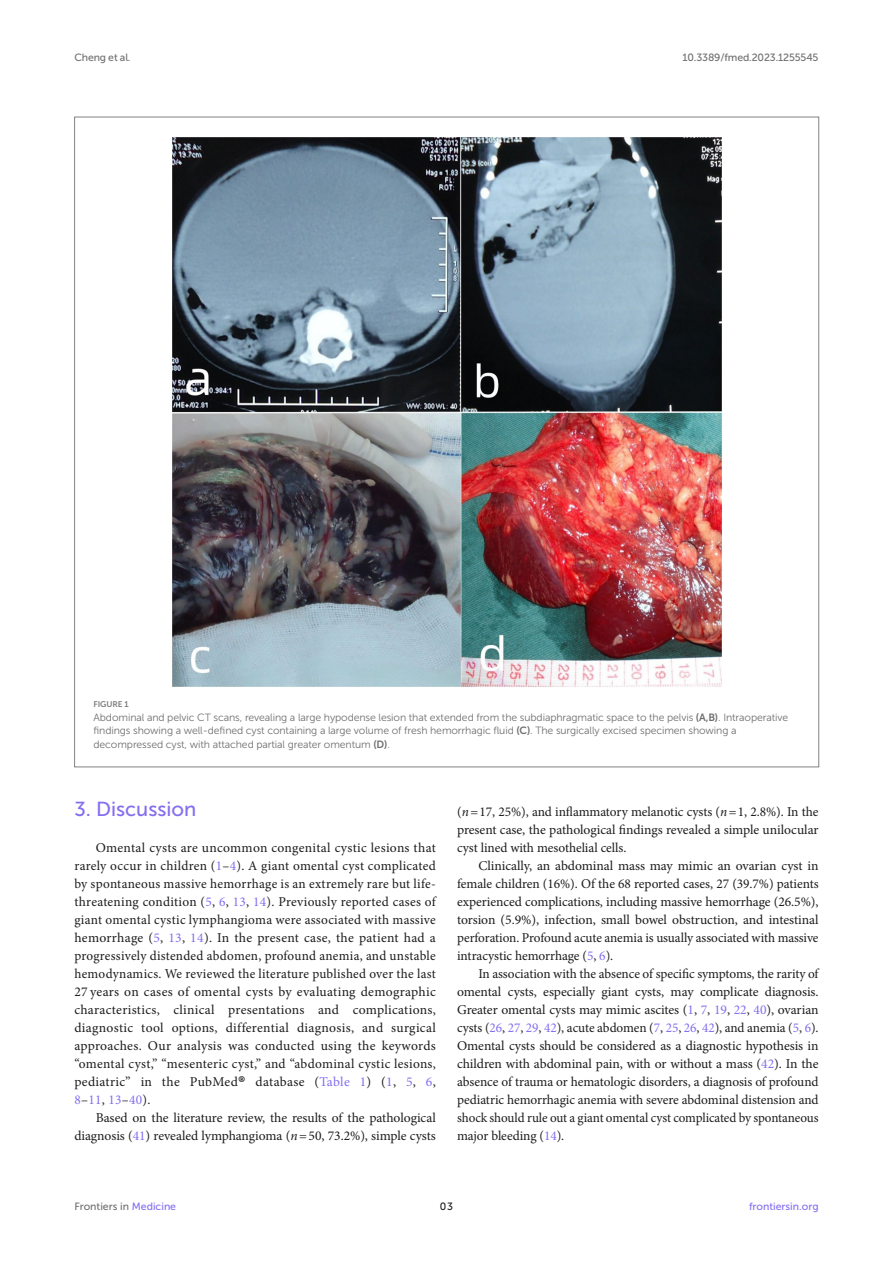
<style>
.page{position:relative;width:893px;height:1263px;background:#fff}
.page>*{position:absolute;margin:0;border:0;box-sizing:border-box;transform-origin:0 0}
.HEAD_1{font:20.25px "Museo Sans 500";color:#856df0}
.TEXT{font:13.5px/18px "Minion Pro";letter-spacing:-.005em;color:#1b1c1b;text-align:justify}
.TEXT_FLUSH{font:13.5px/18px "Minion Pro";letter-spacing:.02em;color:#1b1c1b;text-align:justify}
.FIG_LEG{font:10.5px/13.5px "Museo Sans 300";letter-spacing:-.01em;color:#706f70}
.t1{font:10.5px "Museo Sans 500";letter-spacing:-.015em;color:#706f70}
.t2{font:10.5px "Museo Sans 500";color:#856df0}
.t3{font:10.5px "Museo Sans 500";color:#1b1c1b}
.FIG_HD{font:8.25px "Museo Sans 700";letter-spacing:-.01em;color:#7e7f7f}
.s1{font-family:"Museo Sans 700"}
.s2{color:#856df0}
.s3{font-size:22.5px;color:#000}
.s4{font-style:italic}
</style>
<div class="page">
<img style="left:172px;top:137px;width:550px;height:550px">
<p class="t1" style="left:74px;top:51px;width:58px">Cheng et al.</p>
<p class="t1" style="left:683px;top:51px;width:137px">10.3389/fmed.2023.1255545</p>
<p class="FIG_HD" style="left:94px;top:700px;width:37px">FIGURE 1</p>
<p class="FIG_LEG" style="left:94px;top:711px;width:696px">Abdominal and pelvic CT scans, revealing a large hypodense lesion that extended from the subdiaphragmatic space to the pelvis <span class="s1">(A,B)</span>. Intraoperative findings showing a well-defined cyst containing a large volume of fresh hemorrhagic fluid <span class="s1">(C)</span>. The surgically excised specimen showing a decompressed cyst, with attached partial greater omentum <span class="s1">(D)</span>.</p>
<p class="HEAD_1" style="left:74px;top:798px;width:123px">3. Discussion</p>
<p class="TEXT_FLUSH" style="left:74px;top:839px;width:363px;text-indent:21px">Omental cysts are uncommon congenital cystic lesions that rarely occur in children (<span class="s2">1</span>–<span class="s2">4</span>). A giant omental cyst complicated by spontaneous massive hemorrhage is an extremely rare but life&shy;threatening condition (<span class="s2">5</span>, <span class="s2">6</span>, <span class="s2">13</span>, <span class="s2">14</span>). Previously reported cases of giant omental cystic lymphangioma were associated with massive hemorrhage (<span class="s2">5</span>, <span class="s2">13</span>, <span class="s2">14</span>). In the present case, the patient had a progressively distended abdomen, profound anemia, and unstable hemodynamics. We reviewed the literature published over the last 27 years on cases of omental cysts by evaluating demographic characteristics, clinical presentations and complications, diagnostic tool options, differential diagnosis, and surgical approaches. Our analysis was conducted using the keywords “omental cyst,” “mesenteric cyst,” and “abdominal cystic lesions, pediatric” in the PubMed<span class="s3">®</span> database (<span class="s2">Table 1</span>) (<span class="s2">1</span>, <span class="s2">5</span>, <span class="s2">6</span>, <span class="s2">8</span>–<span class="s2">11</span>, <span class="s2">13</span>–<span class="s2">40</span>).</p>
<p class="TEXT" style="left:74px;top:1109px;width:363px;text-align:right">Based on the literature review, the results of the pathological diagnosis (<span class="s2">41</span>) revealed lymphangioma (<span class="s4">n</span>=50, 73.2%), simple cysts</p>
<p class="TEXT" style="left:457px;top:803px;width:363px">(<span class="s4">n</span>=17, 25%), and inflammatory melanotic cysts (<span class="s4">n</span>=1, 2.8%). In the present case, the pathological findings revealed a simple unilocular cyst lined with mesothelial cells.</p>
<p class="TEXT" style="left:457px;top:857px;width:363px;text-indent:21px">Clinically, an abdominal mass may mimic an ovarian cyst in female children (16%). Of the 68 reported cases, 27 (39.7%) patients experienced complications, including massive hemorrhage (26.5%), torsion (5.9%), infection, small bowel obstruction, and intestinal perforation. Profound acute anemia is usually associated with massive intracystic hemorrhage (<span class="s2">5</span>, <span class="s2">6</span>).</p>
<p class="TEXT" style="left:457px;top:965px;width:363px;text-indent:21px">In association with the absence of specific symptoms, the rarity of omental cysts, especially giant cysts, may complicate diagnosis.<br>Greater omental cysts may mimic ascites (<span class="s2">1</span>, <span class="s2">7</span>, <span class="s2">19</span>, <span class="s2">22</span>, <span class="s2">40</span>), ovarian cysts (<span class="s2">26</span>, <span class="s2">27</span>, <span class="s2">29</span>, <span class="s2">42</span>), acute abdomen (<span class="s2">7</span>, <span class="s2">25</span>, <span class="s2">26</span>, <span class="s2">42</span>), and anemia (<span class="s2">5</span>, <span class="s2">6</span>).<br>Omental cysts should be considered as a diagnostic hypothesis in children with abdominal pain, with or without a mass (<span class="s2">42</span>). In the absence of trauma or hematologic disorders, a diagnosis of profound pediatric hemorrhagic anemia with severe abdominal distension and shock should rule out a giant omental cyst complicated by spontaneous major bleeding (<span class="s2">14</span>).</p>
<p class="t1" style="left:74px;top:1200px;width:103px">Frontiers in <span class="s2">Medicine</span></p>
<p class="t3" style="left:440px;top:1200px;width:15px">03</p>
<p class="t2" style="left:749px;top:1200px;width:71px">frontiersin.org</p>
</div>
